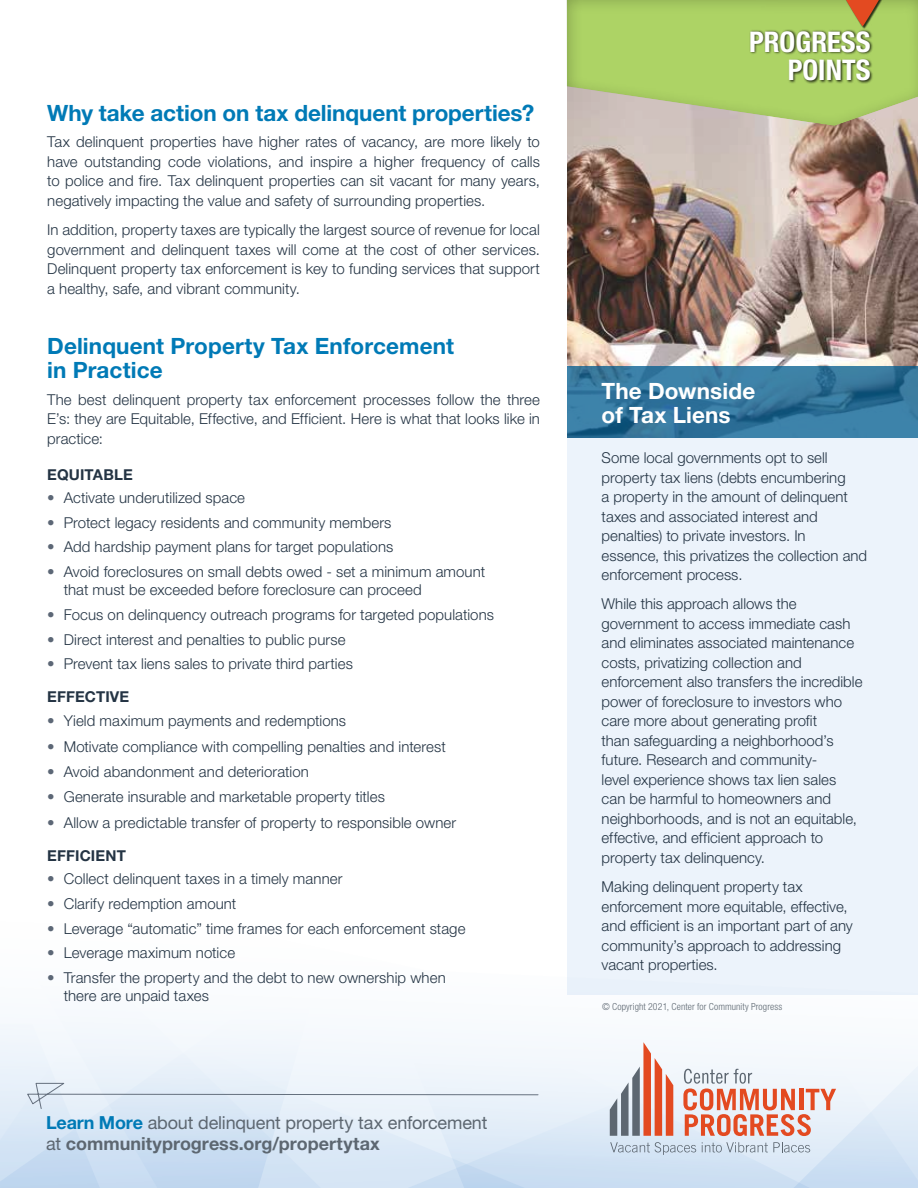
<style>
.page{position:relative;width:918px;height:1188px;background:#fff}
.page>*{position:absolute;margin:0;border:0;box-sizing:border-box;transform-origin:0 0}
.t1{font:700 condensed 28.5px/28.5px "Helvetica Neue LT Std";color:#fff;text-align:right}
.Headline_2{font:700 22.5px/24px "Helvetica Neue LT Std";letter-spacing:.005em;color:#007ab6}
.Headline_2-2{font:700 22.5px/24px "Helvetica Neue LT Std";letter-spacing:.005em;color:#fff}
.Need_Help_2{font:18px/21px "Helvetica Neue LT Std";letter-spacing:-.01em;color:#5d6771}
.Body_Text_2b{font:300 15px/19.5px "Helvetica Neue LT Std";color:#243444}
.Body_Text_2b_Bullets{font:300 15px/18px "Helvetica Neue LT Std";letter-spacing:.005em;color:#243444}
.Headline_3{font:700 15px "Helvetica Neue LT Std";letter-spacing:.005em;color:#243444}
.Copyright_2_Gray_Lef{font:300 condensed 9.75px "Helvetica Neue LT Std";letter-spacing:.01em;color:#5d6771}
.s1{color:#5c6776}
.s2{font-weight:700;color:#007ab6}
.s3{font-weight:700}
</style>
<div class="page">
<svg style="left:562px;top:1050px;width:48px;height:138px"></svg>
<svg style="left:61px;top:1021px;width:501px;height:167px;fill:#f0f6fb"></svg>
<div style="left:567px;top:437px;width:350px;height:558px;background:#ecf3fb"></div>
<img style="left:567px;top:127px;width:350px;height:239px">
<svg style="left:567px;top:366px;width:351px;height:71px;background:#34769d"></svg>
<div style="left:565px;top:0;width:353px;height:127px;background:#000;opacity:.35"></div>
<svg style="left:610px;top:927px;width:308px;height:261px"></svg>
<svg style="left:0;top:1024px;width:539px;height:164px"></svg>
<div style="left:836px;top:0;width:56px;height:29px;background:#000;opacity:.75"></div>
<svg style="left:835px;top:0;width:54px;height:27px"></svg>
<div style="left:749px;top:29px;width:124px;height:55px;background:#000;opacity:.75"></div>
<p class="Headline_2" style="left:47px;top:101px;width:489px">Why take action on tax delinquent properties?</p>
<p class="Body_Text_2b" style="left:47px;top:132px;width:494px;text-align:justify">Tax delinquent properties have higher rates of vacancy, are more likely to have outstanding code violations, and inspire a higher frequency of calls to police and fire. Tax delinquent properties can sit vacant for many years, negatively impacting the value and safety of surrounding properties.</p>
<p class="Body_Text_2b" style="left:47px;top:220px;width:494px;text-align:justify">In addition, property taxes are typically the largest source of revenue for local government and delinquent taxes will come at the cost of other services.<br>Delinquent property tax enforcement is key to funding services that support a healthy, safe, and vibrant community.</p>
<p class="Headline_2" style="left:47px;top:334px;width:408px">Delinquent Property Tax Enforcement in Practice</p>
<p class="Body_Text_2b" style="left:47px;top:389px;width:494px;text-align:justify">The best delinquent property tax enforcement processes follow the three E’s: they are Equitable, Effective, and Efficient. Here is what that looks like in practice:</p>
<p class="Headline_3" style="left:47px;top:465px;width:87px">EQUITABLE</p>
<p class="Body_Text_2b_Bullets" style="left:47px;top:488px;width:199px"><span class="s1">•</span> Activate underutilized space</p>
<p class="Body_Text_2b_Bullets" style="left:47px;top:513px;width:346px"><span class="s1">•</span> Protect legacy residents and community members</p>
<p class="Body_Text_2b_Bullets" style="left:47px;top:538px;width:348px"><span class="s1">•</span> Add hardship payment plans for target populations</p>
<p class="Body_Text_2b_Bullets" style="left:64px;top:563px;width:423px;text-indent:-16px"><span class="s1">•</span> Avoid foreclosures on small debts owed - set a minimum amount that must be exceeded before foreclosure can proceed</p>
<p class="Body_Text_2b_Bullets" style="left:47px;top:605px;width:448px"><span class="s1">•</span> Focus on delinquency outreach programs for targeted populations</p>
<p class="Body_Text_2b_Bullets" style="left:47px;top:630px;width:300px"><span class="s1">•</span> Direct interest and penalties to public purse</p>
<p class="Body_Text_2b_Bullets" style="left:47px;top:655px;width:307px"><span class="s1">•</span> Prevent tax liens sales to private third parties</p>
<p class="Headline_3" style="left:47px;top:688px;width:84px">EFFECTIVE</p>
<p class="Body_Text_2b_Bullets" style="left:47px;top:711px;width:300px"><span class="s1">•</span> Yield maximum payments and redemptions</p>
<p class="Body_Text_2b_Bullets" style="left:47px;top:737px;width:400px"><span class="s1">•</span> Motivate compliance with compelling penalties and interest</p>
<p class="Body_Text_2b_Bullets" style="left:47px;top:762px;width:263px"><span class="s1">•</span> Avoid abandonment and deterioration</p>
<p class="Body_Text_2b_Bullets" style="left:47px;top:787px;width:339px"><span class="s1">•</span> Generate insurable and marketable property titles</p>
<p class="Body_Text_2b_Bullets" style="left:47px;top:813px;width:411px"><span class="s1">•</span> Allow a predictable transfer of property to responsible owner</p>
<p class="Headline_3" style="left:47px;top:846px;width:80px">EFFICIENT</p>
<p class="Body_Text_2b_Bullets" style="left:47px;top:870px;width:297px"><span class="s1">•</span> Collect delinquent taxes in a timely manner</p>
<p class="Body_Text_2b_Bullets" style="left:47px;top:894px;width:191px"><span class="s1">•</span> Clarify redemption amount</p>
<p class="Body_Text_2b_Bullets" style="left:47px;top:919px;width:420px"><span class="s1">•</span> Leverage “automatic” time frames for each enforcement stage</p>
<p class="Body_Text_2b_Bullets" style="left:47px;top:944px;width:189px"><span class="s1">•</span> Leverage maximum notice</p>
<p class="Body_Text_2b_Bullets" style="left:64px;top:969px;width:384px;text-indent:-16px"><span class="s1">•</span> Transfer the property and the debt to new ownership when there are unpaid taxes</p>
<p class="Need_Help_2" style="left:46px;top:1112px;width:443px"><span class="s2">Learn More</span> about delinquent property tax enforcement at <span class="s3">communityprogress.org/propertytax</span></p>
<h1 class="t1" style="left:749px;top:27px;width:123px">PROGRESS<br>POINTS</h1>
<p class="Headline_2-2" style="left:602px;top:379px;width:155px">The Downside of Tax Liens</p>
<p class="Body_Text_2b" style="left:602px;top:448px;width:267px">Some local governments opt to sell property tax liens (debts encumbering<br>a property in the amount of delinquent taxes and associated interest and penalties) to private investors. In essence, this privatizes the collection and enforcement process.</p>
<p class="Body_Text_2b" style="left:602px;top:594px;width:262px">While this approach allows the government to access immediate cash and eliminates associated maintenance costs, privatizing collection and enforcement also transfers the incredible power of foreclosure to investors who care more about generating profit<br>than safeguarding a neighborhood’s future. Research and community-<br>level experience shows tax lien sales can be harmful to homeowners and neighborhoods, and is not an equitable, effective, and efficient approach to property tax delinquency.</p>
<p class="Body_Text_2b" style="left:602px;top:877px;width:253px">Making delinquent property tax enforcement more equitable, effective, and efficient is an important part of any community’s approach to addressing vacant properties.</p>
<p class="Copyright_2_Gray_Lef" style="left:602px;top:1001px;width:181px">© Copyright 2021, Center for Community Progress</p>
</div>
